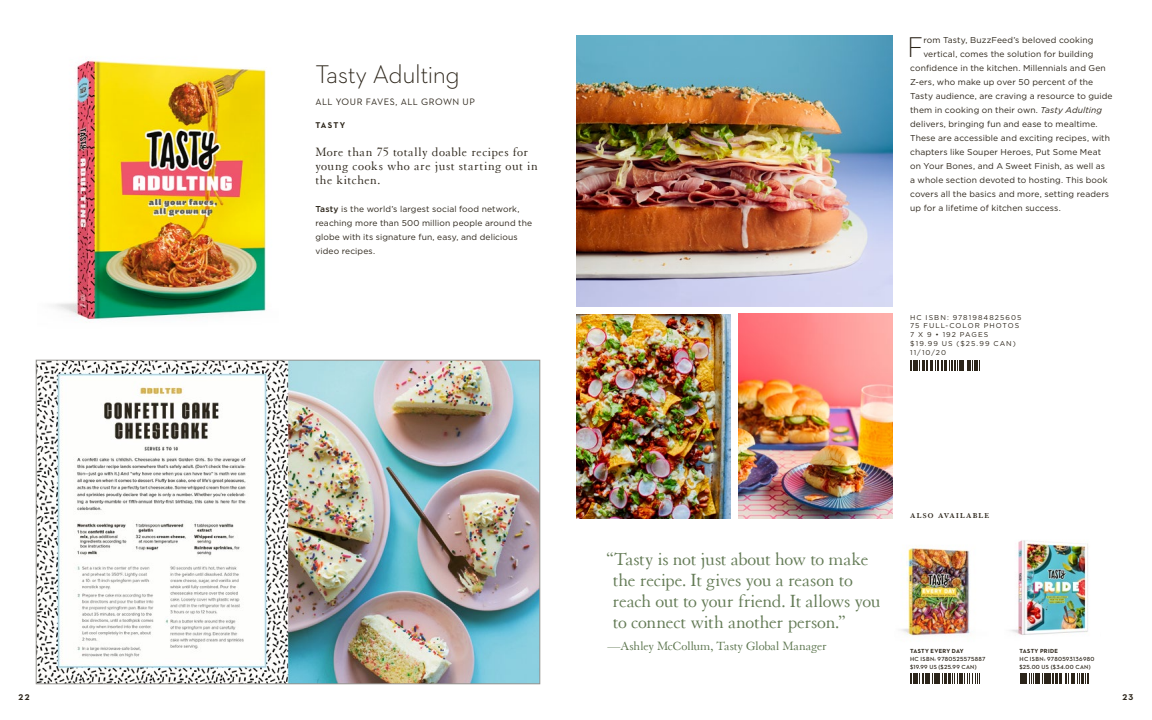
<style>
.page{position:relative;width:1152px;height:720px;background:#fff}
.page>*{position:absolute;margin:0;border:0;box-sizing:border-box;transform-origin:0 0}
._5b-p{font:300 29.1px "Neutraface 2 Text";color:#2c251a}
._1_title___ct{font:300 26px "Neutraface 2 Text";letter-spacing:-.02em;color:#2c251a}
._9_quote___pqst{font:19px/21px "Granjon LT";letter-spacing:-.025em;color:#647b56}
._4_description___pf{font:13px/14px "Granjon LT";letter-spacing:.035em;color:#2c251a}
._10_quote_auth___pqa{font:13px "Granjon LT";letter-spacing:-.015em;color:#5c754e}
._2_subtitle___cst{font:9.5px "Neutraface 2 Text";letter-spacing:.05em;color:#2c251a}
._5b-p-2{font:8.5px "Gotham";letter-spacing:.015em;color:#2c251a}
._5_bio{font:8.5px/14px "Gotham";letter-spacing:.015em;color:#2c251a}
._3_author___cau{font:700 8.5px "Neutraface 2 Text";letter-spacing:.15em;color:#2c251a}
.t1{font:700 7.7px "Granjon LT";letter-spacing:.145em;color:#2c251a}
._6_main_isbn___ul{font:7px "Gotham";letter-spacing:.155em;color:#2c251a}
._8_also_isbn___ul1{font:600 6px "Neutraface 2 Text";letter-spacing:.05em;color:#2c251a}
.backlist2{font:600 6px "Neutraface 2 Text";letter-spacing:.05em;color:#2c251a}
.also_available{font:700 6px "Neutraface 2 Text";letter-spacing:.05em;color:#2c251a}
.s1{font-weight:500}
.s2{font-style:italic}
</style>
<div class="page">
<svg style="left:1020px;top:674px;width:69px;height:10px"></svg>
<svg style="left:910px;top:674px;width:70px;height:10px"></svg>
<svg style="left:910px;top:360px;width:70px;height:11px"></svg>
<img style="left:53px;top:60px;width:213px;height:260px">
<img style="left:1010px;top:540px;width:78px;height:95px">
<img style="left:901px;top:548px;width:69px;height:90px">
<img style="left:38px;top:362px;width:500px;height:320px">
<div style="left:36px;top:360px;width:504px;height:324px;border:1px solid #95938f"></div>
<img style="left:576px;top:314px;width:154px;height:205px">
<img style="left:576px;top:36px;width:317px;height:271px">
<img style="left:739px;top:314px;width:154px;height:204px">
<p class="_1_title___ct" style="left:315px;top:58px;width:146px">Tasty Adulting</p>
<p class="_2_subtitle___cst" style="left:315px;top:96px;width:161px">ALL YOUR FAVES, ALL GROWN UP</p>
<p class="_3_author___cau" style="left:315px;top:120px;width:31px">TASTY</p>
<p class="_4_description___pf" style="left:315px;top:146px;width:224px">More than 75 totally doable recipes for young cooks who are just starting out in the kitchen.</p>
<p class="_5_bio" style="left:315px;top:202px;width:218px"><span class="s1">Tasty</span> is the world’s largest social food network, reaching more than 500 million people around the globe with its signature fun, easy, and delicious video recipes.</p>
<p class="_5b-p" style="left:907px;top:29px;width:18px">F</p>
<p class="_5b-p-2" style="left:923px;top:35px;width:172px">rom Tasty, BuzzFeed’s beloved cooking</p>
<p class="_5b-p-2" style="left:923px;top:49px;width:172px">vertical, comes the solution for building</p>
<p class="_5b-p-2" style="left:910px;top:63px;width:197px">confidence in the kitchen. Millennials and Gen</p>
<p class="_5b-p-2" style="left:910px;top:77px;width:185px">Z-ers, who make up over 50 percent of the</p>
<p class="_5b-p-2" style="left:910px;top:91px;width:204px">Tasty audience, are craving a resource to guide</p>
<p class="_5b-p-2" style="left:910px;top:105px;width:193px">them in cooking on their own. <span class="s2">Tasty Adulting</span></p>
<p class="_5b-p-2" style="left:910px;top:119px;width:189px">delivers, bringing fun and ease to mealtime.</p>
<p class="_5b-p-2" style="left:910px;top:133px;width:201px">These are accessible and exciting recipes, with</p>
<p class="_5b-p-2" style="left:910px;top:147px;width:192px">chapters like Souper Heroes, Put Some Meat</p>
<p class="_5b-p-2" style="left:910px;top:161px;width:197px">on Your Bones, and A Sweet Finish, as well as</p>
<p class="_5b-p-2" style="left:910px;top:175px;width:199px">a whole section devoted to hosting. This book</p>
<p class="_5b-p-2" style="left:910px;top:189px;width:201px">covers all the basics and more, setting readers</p>
<p class="_5b-p-2" style="left:910px;top:203px;width:152px">up for a lifetime of kitchen success.</p>
<p class="_6_main_isbn___ul" style="left:910px;top:313px;width:113px">HC ISBN: 9781984825605</p>
<p class="_6_main_isbn___ul" style="left:910px;top:321px;width:111px">75 FULL-COLOR PHOTOS</p>
<p class="_6_main_isbn___ul" style="left:910px;top:330px;width:80px">7 X 9 • 192 PAGES</p>
<p class="_6_main_isbn___ul" style="left:910px;top:339px;width:107px">$19.99 US ($25.99 CAN)</p>
<p class="_6_main_isbn___ul" style="left:910px;top:348px;width:38px">11/10/20</p>
<p class="t1" style="left:910px;top:511px;width:81px">ALSO AVAILABLE</p>
<p class="_9_quote___pqst" style="left:613px;top:549px;width:269px;text-indent:-6px">“Tasty is not just about how to make the recipe. It gives you a reason to reach out to your friend. It allows you to connect with another person.”</p>
<p class="_10_quote_auth___pqa" style="left:607px;top:639px;width:221px">—Ashley McCollum, Tasty Global Manager</p>
<p class="also_available" style="left:1020px;top:647px;width:40px">TASTY PRIDE</p>
<p class="_8_also_isbn___ul1" style="left:1020px;top:655px;width:76px">HC ISBN: 9780593136980</p>
<p class="_8_also_isbn___ul1" style="left:1020px;top:663px;width:73px">$25.00 US ($34.00 CAN)</p>
<p class="also_available" style="left:910px;top:647px;width:55px">TASTY EVERY DAY</p>
<p class="backlist2" style="left:910px;top:655px;width:77px">HC ISBN: 9780525575887</p>
<p class="backlist2" style="left:910px;top:663px;width:68px">$19.99 US ($25.99 CAN)</p>
<p class="_3_author___cau" style="left:19px;top:692px;width:12px">22</p>
<p class="_3_author___cau" style="left:1122px;top:692px;width:12px">23</p>
</div>
